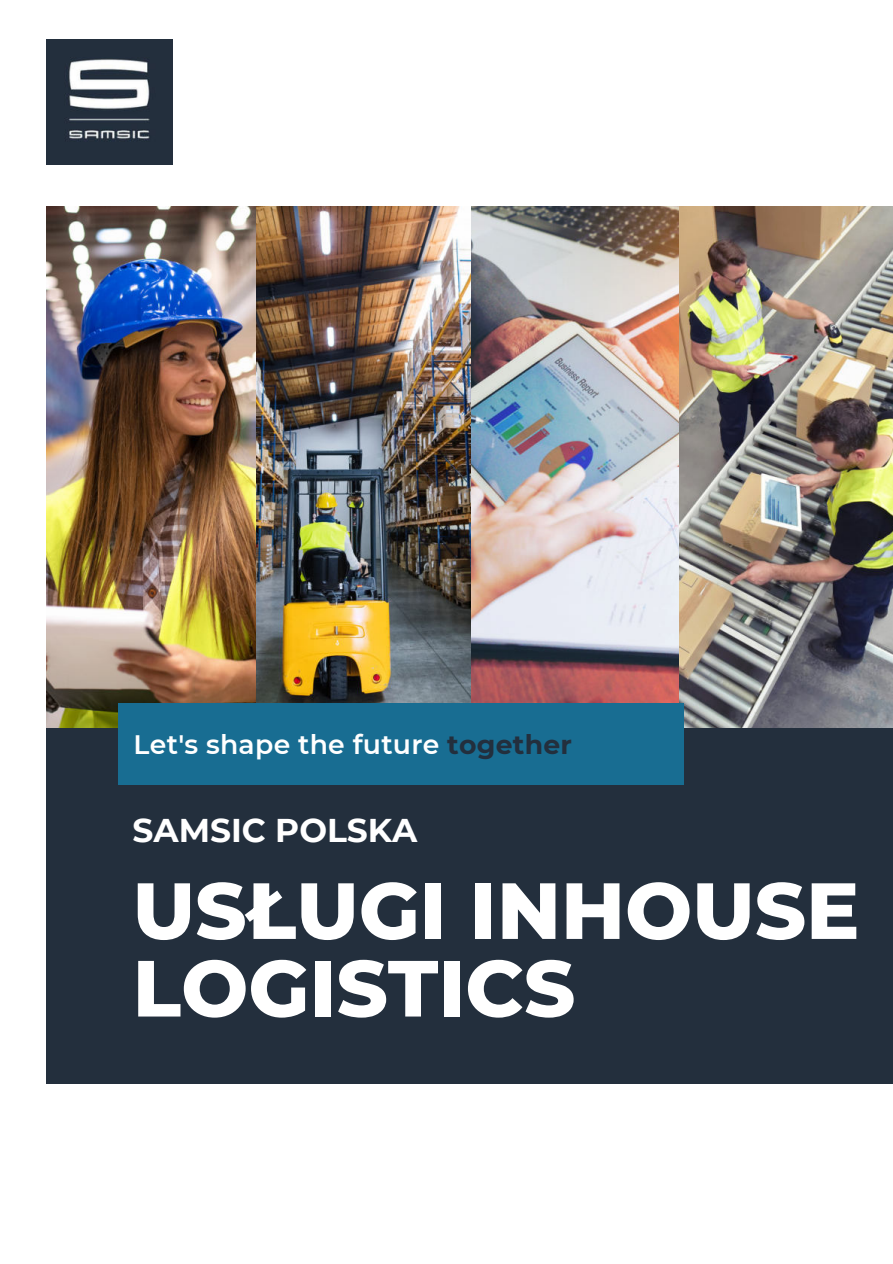
<style>
.page{position:relative;width:893px;height:1264px;background:#fff}
.page>*{position:absolute;margin:0;border:0;box-sizing:border-box;transform-origin:0 0}
.t1{font:800 79.35px/77.6px "Montserrat";color:#fff}
.t2{font:700 32.85px "Montserrat";color:#fff}
.t3{font:600 26.7px "Montserrat";letter-spacing:.01em;color:#fff}
.s1{font-weight:700;color:#232f3d}
</style>
<div class="page">
<img style="left:47px;top:39px;width:126px;height:126px">
<img style="left:47px;top:207px;width:209px;height:521px">
<img style="left:256px;top:206px;width:427px;height:497px">
<img style="left:679px;top:207px;width:213px;height:521px">
<div style="left:47px;top:728px;width:845px;height:355px;background:#232f3d"></div>
<div style="left:119px;top:703px;width:564px;height:82px;background:#186d92"></div>
<p class="t3" style="left:134px;top:725px;width:440px">Let's shape the future <span class="s1">together</span></p>
<p class="t2" style="left:133px;top:807px;width:286px">SAMSIC POLSKA</p>
<h1 class="t1" style="left:133px;top:867px;width:728px">USŁUGI INHOUSE<br>LOGISTICS</h1>
</div>
